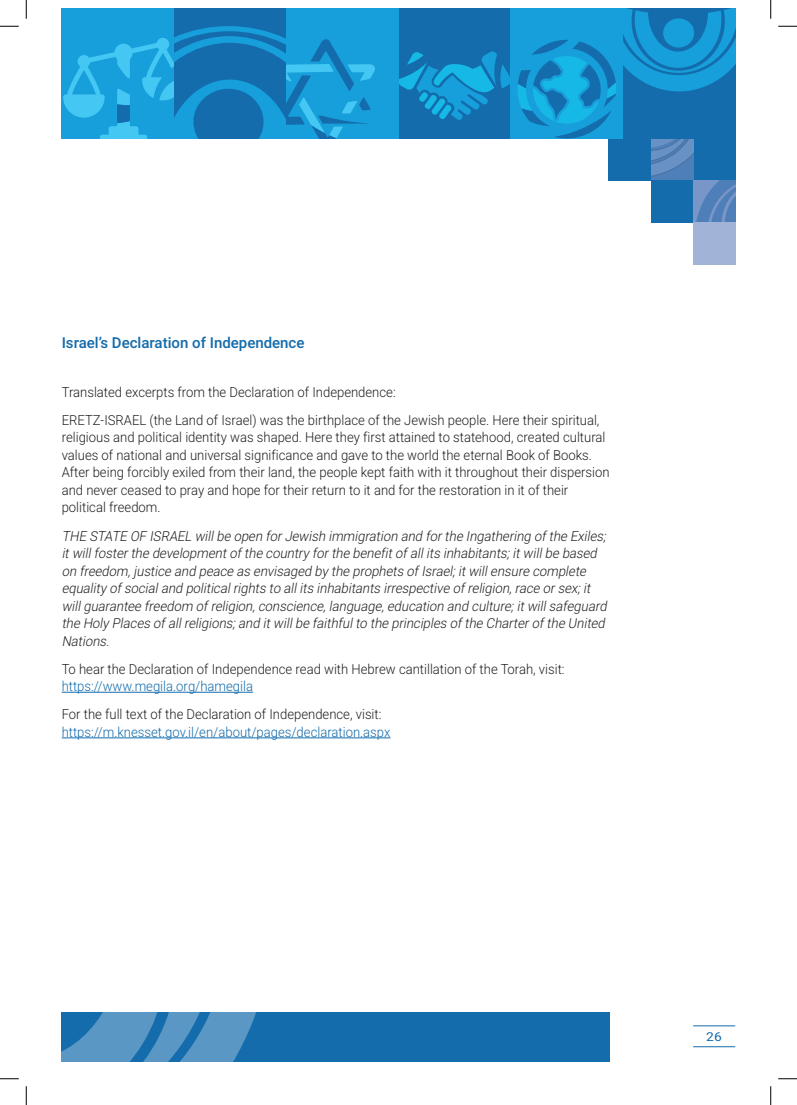
<style>
.page{position:relative;width:797px;height:1105px;background:#fff}
.page>*{position:absolute;margin:0;border:0;box-sizing:border-box;transform-origin:0 0}
.t1{font:15px "Heebo";color:#146cac}
.t2{font:300 13.75px/17.5px "Heebo";color:#231f20;scale:.95 1}
.t3{font:italic 300 13.75px/17.5px "Heebo";color:#231f20;scale:.95 1}
.t4{font:300 13.75px "Heebo";color:#146cac;scale:.95 1}
.t5{font:12.25px "Heebo";color:#146cac;scale:1.12 1}
</style>
<div class="page">
<div style="left:609px;top:138px;width:42px;height:43px;background:#146cac"></div>
<svg style="left:651px;top:138px;width:84px;height:85px;background:#387ab4"></svg>
<div style="left:693px;top:223px;width:42px;height:42px;background:#a1b3d7"></div>
<div style="left:62px;top:1012px;width:548px;height:50px;background:#146cac"></div>
<svg style="left:62px;top:1012px;width:195px;height:50px"></svg>
<hr style="left:693px;top:1046px;width:42px;height:1px;background:#146cac">
<hr style="left:693px;top:1025px;width:42px;height:1px;background:#146cac">
<div style="left:623px;top:9px;width:112px;height:129px;background:#146cac"></div>
<svg style="left:623px;top:9px;width:112px;height:82px"></svg>
<div style="left:398px;top:9px;width:113px;height:129px;background:#146cac"></div>
<div style="left:511px;top:9px;width:112px;height:129px;background:#169fda"></div>
<div style="left:286px;top:9px;width:112px;height:129px;background:#169fda"></div>
<svg style="left:63px;top:9px;width:312px;height:129px"></svg>
<svg style="left:398px;top:39px;width:218px;height:104px"></svg>
<hr style="left:62px;top:692px;width:191px;height:1px;background:#146cac">
<hr style="left:62px;top:737px;width:328px;height:1px;background:#146cac">
<svg style="left:0;top:25px;width:19px;height:2px"></svg>
<svg style="left:778px;top:25px;width:19px;height:2px"></svg>
<svg style="left:0;top:1078px;width:19px;height:1px"></svg>
<svg style="left:778px;top:1078px;width:19px;height:1px"></svg>
<svg style="left:25px;top:0;width:2px;height:19px"></svg>
<svg style="left:25px;top:1086px;width:2px;height:19px"></svg>
<svg style="left:770px;top:0;width:1px;height:19px"></svg>
<svg style="left:770px;top:1086px;width:1px;height:19px"></svg>
<p class="t1" style="left:62px;top:332px;width:244px">Israel’s Declaration of Independence</p>
<p class="t2" style="left:62px;top:378px;width:567px;line-height:28.1px">Translated excerpts from the Declaration of Independence:<br>ERETZ-ISRAEL (the Land of Israel) was the birthplace of the Jewish people. Here their spiritual,</p>
<p class="t2" style="left:62px;top:429px;width:578px">religious and political identity was shaped. Here they first attained to statehood, created cultural values of national and universal significance and gave to the world the eternal Book of Books.<br>After being forcibly exiled from their land, the people kept faith with it throughout their dispersion and never ceased to pray and hope for their return to it and for the restoration in it of their political freedom.</p>
<p class="t3" style="left:62px;top:527px;width:578px">THE STATE OF ISRAEL willbe open forJewish immigration and forthe Ingathering ofthe Exiles; itwillfosterthe developmentofthe countryforthe benefitofallits inhabitants;itwillbe based on freedom,justice and peace as envisaged bythe prophets ofIsrael;itwillensure complete equalityofsocialand politicalrights to allits inhabitants irrespective ofreligion,race orsex;it willguarantee freedom ofreligion,conscience,language,education and culture;itwillsafeguard the HolyPlaces ofallreligions;and itwillbe faithfulto the principles ofthe Charterofthe United Nations.</p>
<p class="t2" style="left:62px;top:660px;width:531px">To hear the Declaration of Independence read with Hebrew cantillation of the Torah, visit:</p>
<p class="t4" style="left:62px;top:677px;width:203px">https://www.megila.org/hamegila</p>
<p class="t2" style="left:62px;top:706px;width:338px">For the full text of the Declaration of Independence, visit:</p>
<p class="t4" style="left:62px;top:722px;width:347px">https://m.knesset.gov.il/en/about/pages/declaration.aspx</p>
<p class="t5" style="left:706px;top:1028px;width:15px">26</p>
</div>
